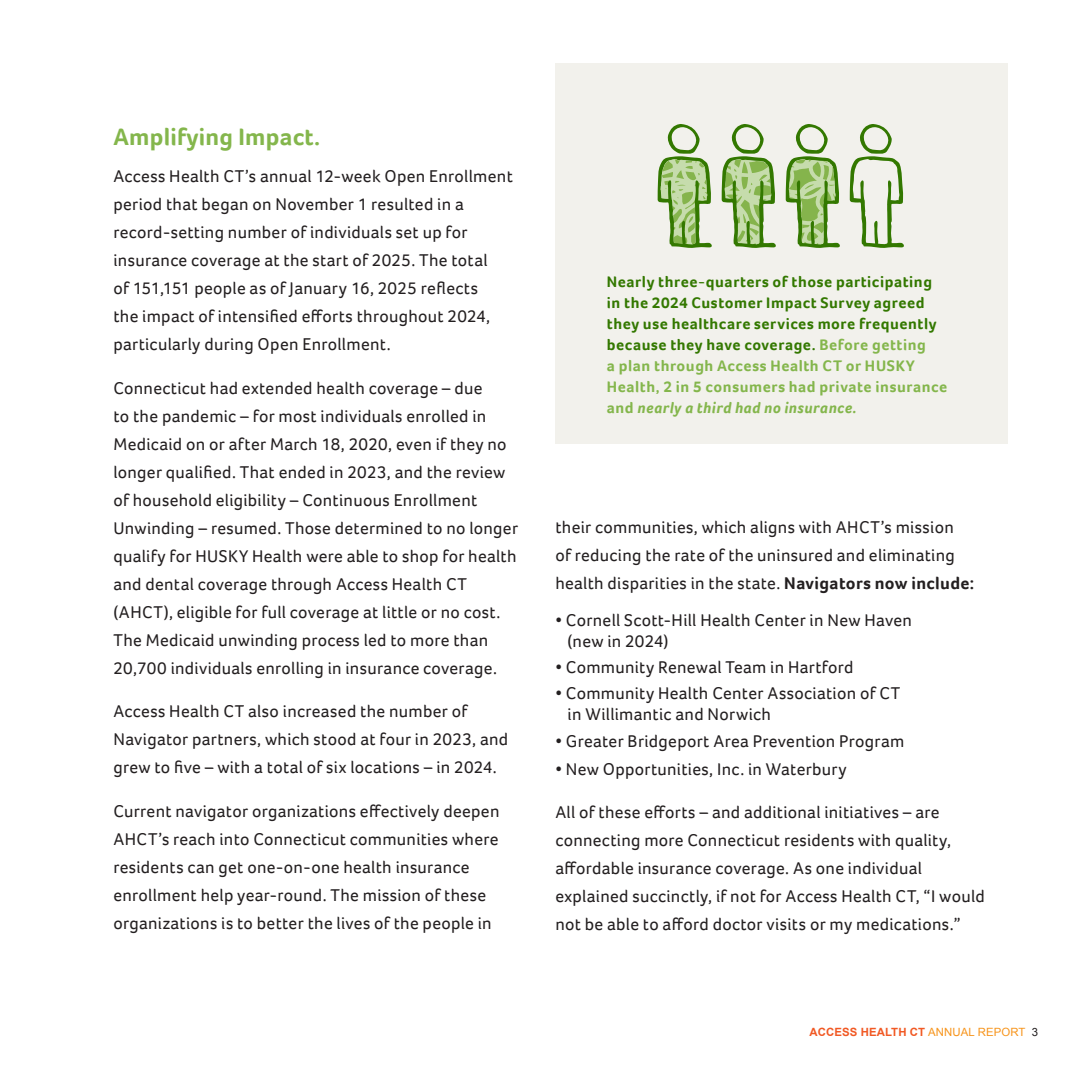
<style>
.page{position:relative;width:1071px;height:1071px;background:#fff}
.page>*{position:absolute;margin:0;border:0;box-sizing:border-box;transform-origin:0 0}
.t1{font:700 24.5px "Foco";letter-spacing:.01em;color:#84b64c}
.t2{font:17.5px/28px "Foco";letter-spacing:.015em;color:#231f20}
.t3{font:700 15.75px/21px "Foco";letter-spacing:.035em;color:#337800}
.t4{font:700 11.38px "Arial";letter-spacing:.01em;color:#f15924}
.s1{color:#84b64c}
.s2{font-style:italic;color:#84b64c}
.s3{font-weight:700}
.s4{font-weight:400;color:#f7951d}
.s5{font-weight:400;color:#231f20}
</style>
<div class="page">
<div style="left:555px;top:63px;width:453px;height:381px;background:#f2f1ec"></div>
<svg style="left:658px;top:124px;width:182px;height:124px"></svg>
<svg style="left:850px;top:124px;width:54px;height:124px"></svg>
<p class="t1" style="left:113px;top:120px;width:208px">Amplifying Impact.</p>
<p class="t2" style="left:113px;top:162px;width:401px">Access Health CT’s annual 12-week Open Enrollment period that began on November 1 resulted in a record-setting number of individuals set up for insurance coverage at the start of 2025. The total<br>of 151,151 people as of January 16, 2025 reflects<br>the impact of intensified efforts throughout 2024, particularly during Open Enrollment.</p>
<p class="t2" style="left:113px;top:374px;width:406px">Connecticut had extended health coverage – due<br>to the pandemic – for most individuals enrolled in Medicaid on or after March 18, 2020, even if they no longer qualified. That ended in 2023, and the review of household eligibility – Continuous Enrollment Unwinding – resumed. Those determined to no longer qualify for HUSKY Health were able to shop for health and dental coverage through Access Health CT (AHCT), eligible for full coverage at little or no cost.<br>The Medicaid unwinding process led to more than 20,700 individuals enrolling in insurance coverage.</p>
<p class="t2" style="left:113px;top:697px;width:396px">Access Health CT also increased the number of<br>Navigator partners, which stood at four in 2023, and grew to five – with a total of six locations – in 2024.</p>
<p class="t2" style="left:113px;top:797px;width:388px">Current navigator organizations effectively deepen AHCT’s reach into Connecticut communities where residents can get one-on-one health insurance enrollment help year-round. The mission of these organizations is to better the lives of the people in</p>
<p class="t3" style="left:607px;top:271px;width:342px">Nearly three-quarters of those participating in the 2024 Customer Impact Survey agreed they use healthcare services more frequently because they have coverage. <span class="s1">Before getting<br>a plan through Access Health CT or HUSKY Health, 2 in 5 consumers had private insurance and</span> <span class="s2">nearly a third had no insurance.</span></p>
<p class="t2" style="left:555px;top:513px;width:420px">their communities, which aligns with AHCT’s mission<br>of reducing the rate of the uninsured and eliminating health disparities in the state. <span class="s3">Navigators now include:</span></p>
<p class="t2" style="left:568px;top:609px;width:346px;line-height:21px;text-indent:-12px">• Cornell Scott-Hill Health Center in New Haven (new in 2024)</p>
<p class="t2" style="left:555px;top:653px;width:300px">• Community Renewal Team in Hartford</p>
<p class="t2" style="left:568px;top:683px;width:334px;line-height:21px;text-indent:-12px">• Community Health Center Association of CT in Willimantic and Norwich</p>
<p class="t2" style="left:555px;top:727px;width:351px">• Greater Bridgeport Area Prevention Program</p>
<p class="t2" style="left:555px;top:755px;width:293px">• New Opportunities, Inc. in Waterbury</p>
<p class="t2" style="left:555px;top:798px;width:431px">All of these efforts – and additional initiatives – are connecting more Connecticut residents with quality, affordable insurance coverage. As one individual explained succinctly, if not for Access Health CT, “I would not be able to afford doctor visits or my medications.”</p>
<p class="t4" style="left:809px;top:1025px;width:230px">ACCESS HEALTH CT <span class="s4">ANNUAL REPORT</span> <span class="s5">3</span></p>
</div>
